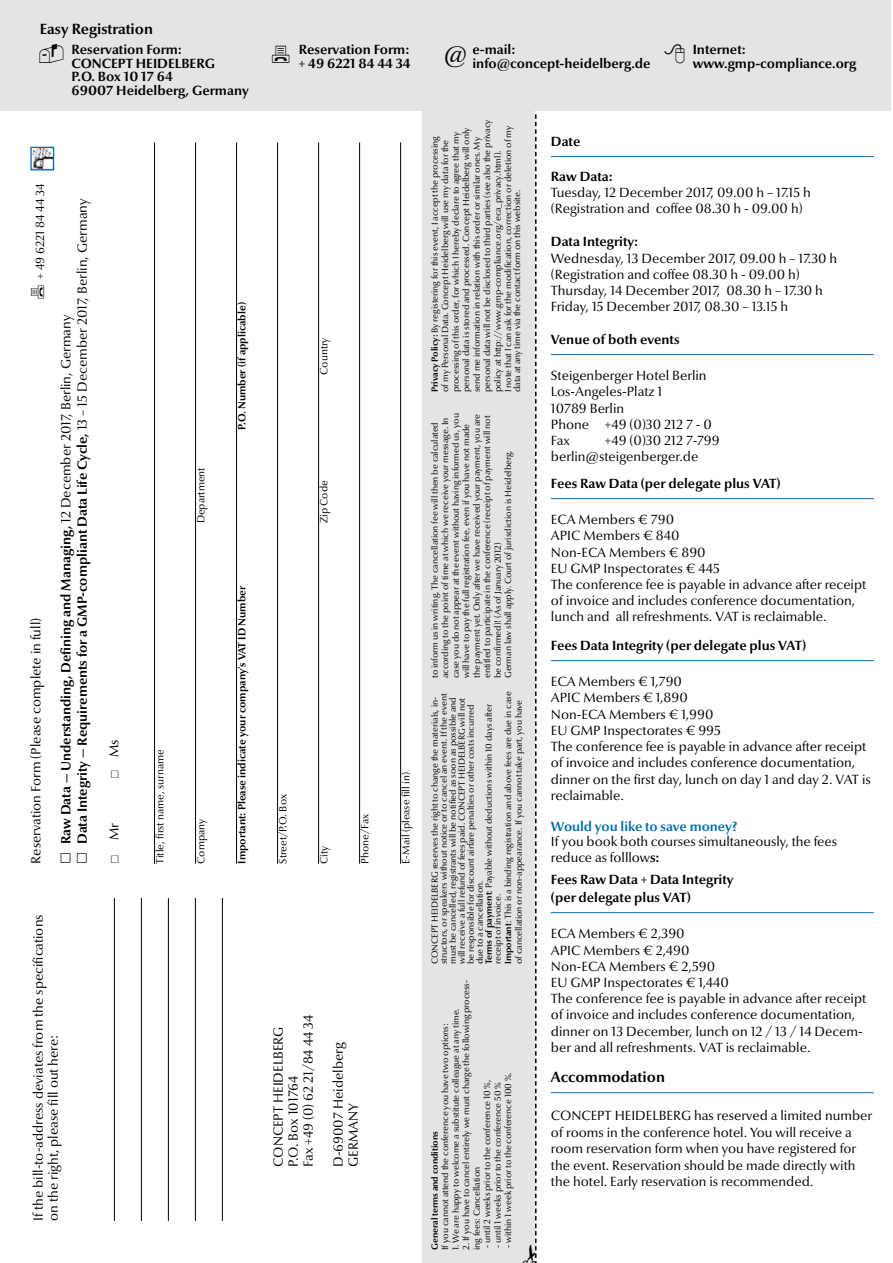
<style>
.page{position:relative;width:893px;height:1263px;background:#fff}
.page>*{position:absolute;margin:0;border:0;box-sizing:border-box;transform-origin:0 0}
.t1{font:700 15px "Optima Nova LT";color:#000}
.t2{font:13.5px/16.2px "Optima Nova LT";color:#000}
.t3{font:700 13.5px/13.5px "Optima Nova LT";color:#000}
.t4{font:700 13.5px "Optima Nova LT";letter-spacing:-.005em;color:#006fb4}
.t5{font:12px "Optima Nova LT";color:#000}
.t6{font:10.5px "Optima Nova LT";color:#000}
.t7{font:700 10.5px "Optima Nova LT";color:#000}
.t8{font:9px/10.5px "Optima Nova LT";letter-spacing:-.005em;color:#000}
.t9{font:700 9px "Optima Nova LT";letter-spacing:-.005em;color:#000}
.s1{font-weight:400;font-size:24px}
.s2{font-weight:400}
.s3{font-weight:700}
</style>
<div class="page">
<hr style="left:154px;top:142px;width:1px;height:722px;background:#000">
<hr style="left:195px;top:142px;width:1px;height:722px;background:#000">
<hr style="left:236px;top:142px;width:1px;height:722px;background:#000">
<hr style="left:277px;top:142px;width:1px;height:722px;background:#000">
<hr style="left:318px;top:142px;width:1px;height:722px;background:#000">
<hr style="left:359px;top:142px;width:1px;height:722px;background:#000">
<hr style="left:400px;top:142px;width:1px;height:722px;background:#000">
<hr style="left:114px;top:898px;width:1px;height:323px;background:#000">
<hr style="left:141px;top:898px;width:1px;height:323px;background:#000">
<hr style="left:168px;top:898px;width:1px;height:323px;background:#000">
<hr style="left:195px;top:898px;width:1px;height:323px;background:#000">
<hr style="left:222px;top:898px;width:1px;height:323px;background:#000">
<div style="left:0;top:0;width:891px;height:111px;background:#e3e4e4"></div>
<img style="left:32px;top:149px;width:20px;height:19px">
<div style="left:30px;top:147px;width:24px;height:23px;border:1px solid #006fb4"></div>
<div style="left:423px;top:111px;width:112px;height:1152px;background:#e3e4e4"></div>
<hr style="left:551px;top:156px;width:323px;height:1px;background:#006fb4">
<hr style="left:551px;top:354px;width:323px;height:1px;background:#006fb4">
<hr style="left:551px;top:498px;width:323px;height:1px;background:#006fb4">
<hr style="left:551px;top:660px;width:323px;height:1px;background:#006fb4">
<hr style="left:551px;top:912px;width:323px;height:1px;background:#006fb4">
<hr style="left:551px;top:1092px;width:323px;height:1px;background:#006fb4">
<svg style="left:535px;top:114px;width:2px;height:1149px"></svg>
<h1 class="t1" style="left:40px;top:20px;width:115px">Easy Registration</h1>
<h2 class="t3" style="left:72px;top:43px;width:179px">Reservation Form:<br>CONCEPT HEIDELBERG<br>P.O. Box 10 17 64<br>69007 Heidelberg, Germany</h2>
<h2 class="t3" style="left:299px;top:43px;width:113px">Reservation Form: + 49 6221 84 44 34</h2>
<h2 class="t3" style="left:472px;top:43px;width:180px;text-indent:-29px"><span class="s1">@</span> e-mail: info@concept-heidelberg.de</h2>
<h2 class="t3" style="left:693px;top:43px;width:165px">Internet: www.gmp-compliance.org</h2>
<h3 class="t5" style="left:33px;top:279px;width:97px;rotate:-90deg">+ 49 6221 84 44 34</h3>
<h2 class="t2" style="left:28px;top:864px;width:247px;rotate:-90deg">Reservation Form (Please complete in full)</h2>
<h2 class="t3" style="left:58px;top:844px;width:647px;line-height:16.5px;rotate:-90deg">Raw Data — Understanding, Defining and Managing, <span class="s2">12 December 2017, Berlin, Germany<br></span>Data Integrity — Requirements for a GMP-compliant Data Life Cycle, <span class="s2">13 – 15 December 2017, Berlin, Germany</span></h2>
<h2 class="t2" style="left:106px;top:757px;width:19px;rotate:-90deg">Ms</h2>
<h2 class="t2" style="left:106px;top:840px;width:19px;rotate:-90deg">Mr</h2>
<h2 class="t2" style="left:31px;top:1221px;width:308px;line-height:15px;rotate:-90deg">If the bill-to-address deviates from the specifications on the right, please fill out here:</h2>
<p class="t6" style="left:154px;top:864px;width:116px;rotate:-90deg">Title, first name, surname</p>
<p class="t6" style="left:195px;top:523px;width:58px;rotate:-90deg">Department</p>
<p class="t6" style="left:195px;top:864px;width:46px;rotate:-90deg">Company</p>
<p class="t7" style="left:236px;top:430px;width:129px;rotate:-90deg">P.O. Number (if applicable)</p>
<p class="t7" style="left:236px;top:864px;width:279px;rotate:-90deg">Important: Please indicate your company’s VAT ID Number</p>
<p class="t6" style="left:277px;top:864px;width:71px;rotate:-90deg">Street/P.O. Box</p>
<p class="t6" style="left:318px;top:375px;width:39px;rotate:-90deg">Country</p>
<p class="t6" style="left:318px;top:523px;width:45px;rotate:-90deg">Zip Code</p>
<p class="t6" style="left:318px;top:864px;width:20px;rotate:-90deg">City</p>
<p class="t6" style="left:359px;top:864px;width:51px;rotate:-90deg">Phone/Fax</p>
<h2 class="t2" style="left:271px;top:1167px;width:154px;line-height:15px;rotate:-90deg">CONCEPT HEIDELBERG<br>P.O. Box 101764<br>Fax +49 (0) 62 21/84 44 34</h2>
<h2 class="t2" style="left:331px;top:1167px;width:126px;line-height:15px;rotate:-90deg">D-69007 Heidelberg<br>GERMANY</h2>
<p class="t6" style="left:400px;top:864px;width:93px;rotate:-90deg">E-Mail (please fill in)</p>
<p class="t8" style="left:430px;top:392px;width:274px;rotate:-90deg"><span class="s3">Privacy Policy:</span> By registering for this event, I accept the processing<br>of my Personal Data. Concept Heidelberg will use my data for the processing of this order, for which I hereby declare to agree that my personal data is stored and processed. Concept Heidelberg will only send me information in relation with this order or similar ones. My personal data will not be disclosed to third parties (see also the privacy policy at http://www.gmp-compliance.org/eca_privacy.html).<br>I note that I can ask for the modification, correction or deletion of my</p>
<p class="t8" style="left:512px;top:392px;width:204px;rotate:-90deg">data at any time via the contact form on this website.</p>
<p class="t8" style="left:430px;top:678px;width:266px;rotate:-90deg">to inform us in writing. The cancellation fee will then be calculated according to the point of time at which we receive your message. In case you do not appear at the event without having informed us, you will have to pay the full registration fee, even if you have not made the payment yet. Only after we have received your payment, you are entitled to participate in the conference (receipt of payment will not be confirmed)! (As of January 2012)<br>German law shall apply. Court of jurisdiction is Heidelberg.</p>
<p class="t8" style="left:430px;top:964px;width:272px;line-height:9px;rotate:-90deg">CONCEPT HEIDELBERG reserves the right to change the materials, in&shy;structors, or speakers without notice or to cancel an event. If the event must be cancelled, registrants will be notified as soon as possible and will receive a full refund of fees paid. CONCEPT HEIDELBERG will not be responsible for discount airfare penalties or other costs incurred due to a cancellation.<br><span class="s3">Terms of payment</span>: Payable without deductions within 10 days after receipt of invoice.</p>
<p class="t8" style="left:503px;top:964px;width:274px;rotate:-90deg"><span class="s3">Important</span>: This is a binding registration and above fees are due in case of cancellation or non-appearance. If you cannot take part, you have</p>
<p class="t8" style="left:461px;top:1250px;width:272px;rotate:-90deg">2. If you have to cancel entirely we must charge the following process&shy;ing fees: Cancellation</p>
<p class="t8" style="left:451px;top:1250px;width:243px;rotate:-90deg">1. We are happy to welcome a substitute colleague at any time.</p>
<p class="t8" style="left:440px;top:1250px;width:228px;rotate:-90deg">If you cannot attend the conference you have two options:</p>
<p class="t8" style="left:482px;top:1248px;width:170px;rotate:-90deg">- until 2 weeks prior to the conference 10 %,</p>
<p class="t8" style="left:493px;top:1248px;width:168px;rotate:-90deg">- until 1 weeks prior to the conference 50 %</p>
<p class="t8" style="left:503px;top:1248px;width:177px;rotate:-90deg">- within 1 week prior to the conference 100 %.</p>
<p class="t9" style="left:429px;top:1250px;width:120px;rotate:-90deg">General terms and conditions</p>
<h2 class="t3" style="left:551px;top:134px;width:31px">Date</h2>
<h2 class="t3" style="left:551px;top:170px;width:63px">Raw Data:</h2>
<h2 class="t2" style="left:551px;top:185px;width:261px">Tuesday, 12 December 2017, 09.00 h – 17.15 h (Registration and coffee 08.30 h - 09.00 h)</h2>
<h2 class="t3" style="left:551px;top:235px;width:89px">Data Integrity:</h2>
<h2 class="t2" style="left:551px;top:250px;width:288px">Wednesday, 13 December 2017, 09.00 h – 17.30 h (Registration and coffee 08.30 h - 09.00 h)<br>Thursday, 14 December 2017, 08.30 h – 17.30 h Friday, 15 December 2017, 08.30 – 13.15 h</h2>
<h2 class="t3" style="left:551px;top:332px;width:130px">Venue of both events</h2>
<h2 class="t2" style="left:551px;top:368px;width:163px">Steigenberger Hotel Berlin<br>Los-Angeles-Platz 1<br>10789 Berlin<br>Phone +49 (0)30 212 7 - 0<br>Fax</h2>
<h2 class="t2" style="left:551px;top:433px;width:170px;text-indent:54px">+49 (0)30 212 7-799 berlin@steigenberger.de</h2>
<h2 class="t3" style="left:551px;top:476px;width:231px">Fees Raw Data (per delegate plus VAT)</h2>
<p class="t2" style="left:551px;top:512px;width:317px">ECA Members € 790<br>APIC Members € 840<br>Non-ECA Members € 890<br>EU GMP Inspectorates € 445<br>The conference fee is payable in advance after receipt of invoice and includes conference documentation, lunch and all refreshments. VAT is reclaimable.</p>
<h2 class="t3" style="left:551px;top:638px;width:257px">Fees Data Integrity (per delegate plus VAT)</h2>
<p class="t2" style="left:551px;top:674px;width:321px">ECA Members € 1,790<br>APIC Members € 1,890<br>Non-ECA Members € 1,990<br>EU GMP Inspectorates € 995<br>The conference fee is payable in advance after receipt of invoice and includes conference documentation, dinner on the first day, lunch on day 1 and day 2. VAT is reclaimable.</p>
<h2 class="t4" style="left:551px;top:818px;width:188px">Would you like to save money?</h2>
<h2 class="t2" style="left:551px;top:833px;width:288px">If you book both courses simultaneously, the fees reduce as folllow<span class="s3">s:</span></h2>
<h2 class="t3" style="left:551px;top:870px;width:184px;line-height:18px">Fees Raw Data + Data Integrity (per delegate plus VAT)</h2>
<p class="t2" style="left:551px;top:926px;width:317px">ECA Members € 2,390<br>APIC Members € 2,490<br>Non-ECA Members € 2,590<br>EU GMP Inspectorates € 1,440<br>The conference fee is payable in advance after receipt of invoice and includes conference documentation, dinner on 13 December, lunch on 12 / 13 / 14 Decem&shy;ber and all refreshments. VAT is reclaimable.</p>
<h1 class="t1" style="left:551px;top:1068px;width:115px">Accommodation</h1>
<p class="t2" style="left:551px;top:1108px;width:323px">CONCEPT HEIDELBERG has reserved a limited number of rooms in the conference hotel. You will receive a room reservation form when you have registered for the event. Reservation should be made directly with the hotel. Early reservation is recommended.</p>
</div>
